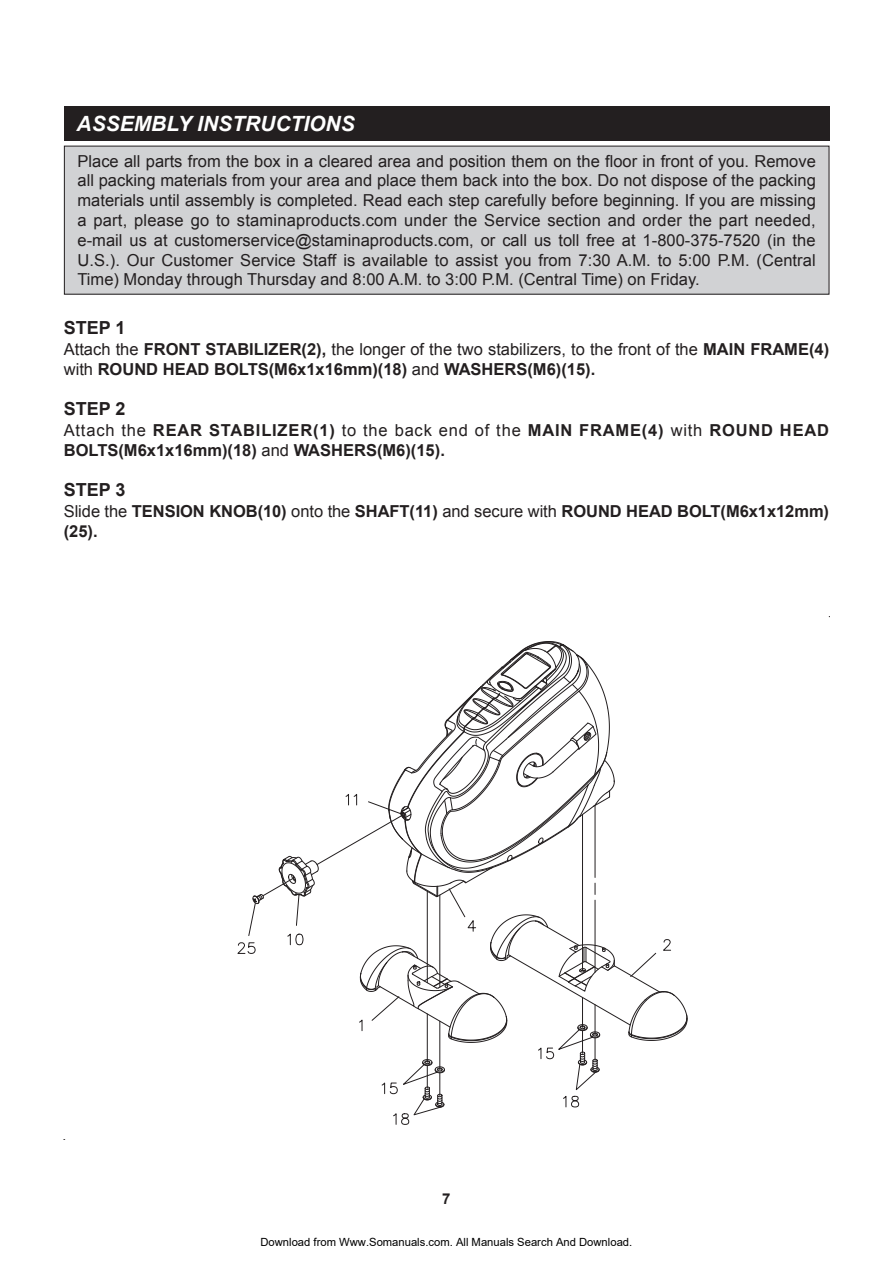
<style>
.page{position:relative;width:893px;height:1263px;background:#fff}
.page>*{position:absolute;margin:0;border:0;box-sizing:border-box;transform-origin:0 0}
.t1{font:italic 700 21px "Arial";color:#fff}
.t2{font:700 18px "Arial";color:#231f20}
.t3{font:16.5px/19.8px "Arial";color:#231f20;text-align:justify}
.t4{font:700 16.5px/19.8px "Arial";color:#231f20}
.t5{font:700 16.5px/19.8px "Arial";letter-spacing:.05em;color:#231f20}
.t6{font:700 15px "Arial";color:#231f20}
.t7{font:11.25px "Arial";color:#000}
.s1{font-weight:400}
</style>
<div class="page">
<div style="left:64px;top:106px;width:765px;height:34px;background:#231f20"></div>
<div style="left:64px;top:146px;width:765px;height:148px;background:#d1d2d4"></div>
<div style="left:64px;top:146px;width:765px;height:149px;border:1px solid #231f20"></div>
<svg style="left:237px;top:641px;width:451px;height:484px"></svg>
<p class="t1" style="left:77px;top:109px;width:280px">ASSEMBLY INSTRUCTIONS</p>
<p class="t3" style="left:77px;top:151px;width:740px">Place all parts from the box in a cleared area and position them on the floor in front of you. Remove all packing materials from your area and place them back into the box. Do not dispose of the packing materials until assembly is completed. Read each step carefully before beginning. If you are missing a part, please go to staminaproducts.com under the Service section and order the part needed, e-mail us at customerservice@staminaproducts.com, or call us toll free at 1-800-375-7520 (in the U.S.). Our Customer Service Staff is available to assist you from 7:30 A.M. to 5:00 P.M. (Central Time) Monday through Thursday and 8:00 A.M. to 3:00 P.M. (Central Time) on Friday.</p>
<p class="t2" style="left:64px;top:316px;width:63px">STEP 1</p>
<p class="t4" style="left:64px;top:339px;width:767px"><span class="s1">Attach the</span> FRONT STABILIZER(2), <span class="s1">the longer of the two stabilizers, to the front of the</span> MAIN FRAME(4) <span class="s1">with</span> ROUND HEAD BOLTS(M6x1x16mm)(18) <span class="s1">and</span> WASHERS(M6)(15).</p>
<p class="t2" style="left:64px;top:397px;width:63px">STEP 2</p>
<p class="t5" style="left:64px;top:420px;width:767px"><span class="s1">Attach the</span> REAR STABILIZER(1) <span class="s1">to the back end of the</span> MAIN FRAME(4) <span class="s1">with</span> ROUND HEAD<br>BOLTS(M6x1x16mm)(18) <span class="s1">and</span> WASHERS(M6)(15).</p>
<p class="t2" style="left:64px;top:478px;width:63px">STEP 3</p>
<p class="t4" style="left:64px;top:501px;width:767px"><span class="s1">Slide the</span> TENSION KNOB(10) <span class="s1">onto the</span> SHAFT(11) <span class="s1">and secure with</span> ROUND HEAD BOLT(M6x1x12mm) (25).</p>
<p class="t6" style="left:442px;top:1188px;width:10px">7</p>
<p class="t7" style="left:260px;top:1235px;width:373px">Download from Www.Somanuals.com. All Manuals Search And Download.</p>
</div>
